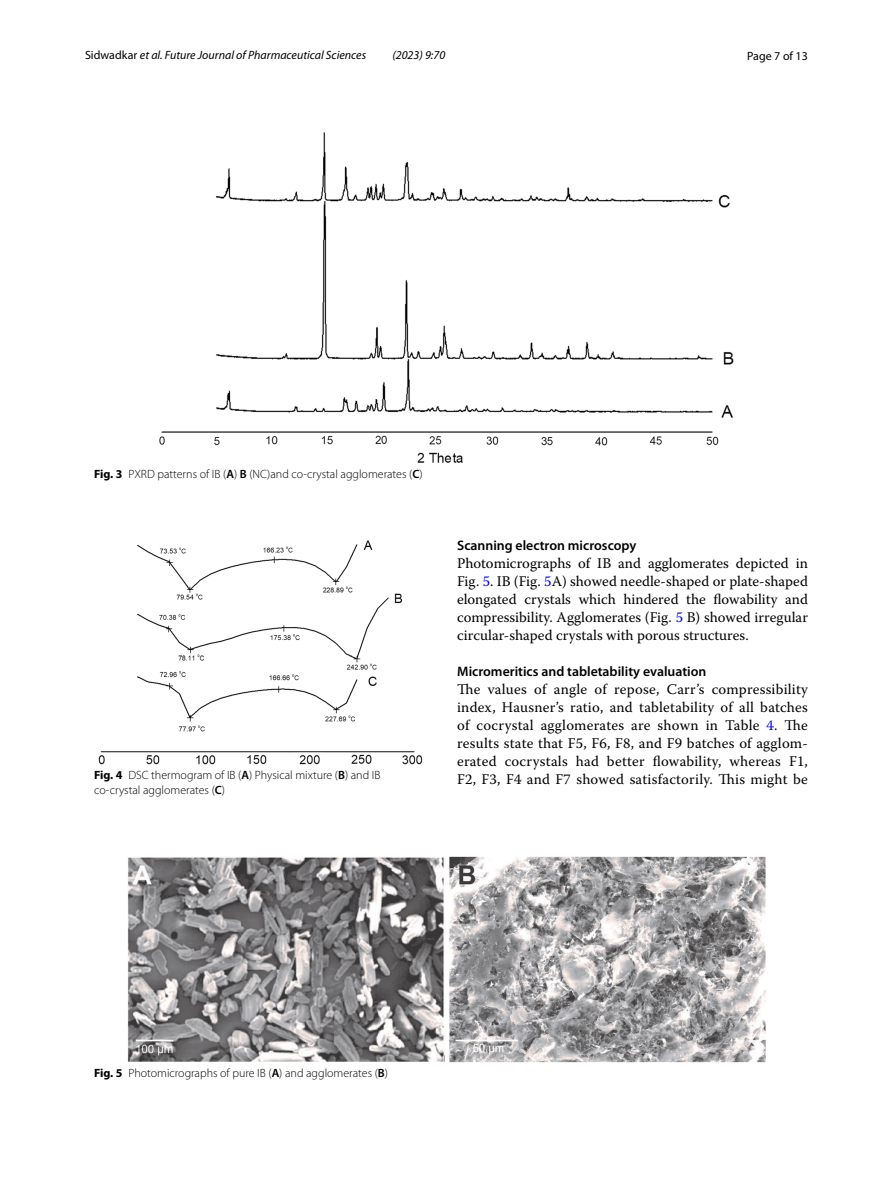
<style>
.page{position:relative;width:893px;height:1187px;background:#fff}
.page>*{position:absolute;margin:0;border:0;box-sizing:border-box;transform-origin:0 0}
.t1{font:14.7px/18px "Warnock Pro";letter-spacing:.01em;color:#000;text-align:justify}
.t2{font:600 13.8px "Myriad Pro";color:#000}
.t3{font:300 12px/15px "Myriad Pro";color:#000}
.t4{font:italic 12px "Myriad Pro";color:#000}
.t5{font:12px "Myriad Pro";color:#000}
.s1{font-style:normal}
.s2{font-weight:700}
.s3{font-weight:600}
.s4{color:#00f}
</style>
<div class="page">
<img style="left:159px;top:133px;width:574px;height:330px">
<img style="left:99px;top:540px;width:323px;height:224px">
<img style="left:127px;top:856px;width:638px;height:205px">
<p class="t4" style="left:85px;top:48px;width:283px"><span class="s1">Sidwadkar</span> et al. Future Journal of Pharmaceutical Sciences</p>
<p class="t4" style="left:392px;top:48px;width:54px">(2023) 9:70</p>
<p class="t5" style="left:747px;top:48px;width:62px">Page 7 of 13</p>
<p class="t3" style="left:94px;top:466px;width:330px"><span class="s2">Fig. 3</span> PXRD patterns of IB (<span class="s3">A</span>) <span class="s3">B</span> (NC)and co-crystal agglomerates (<span class="s3">C</span>)</p>
<p class="t3" style="left:94px;top:767px;width:288px"><span class="s2">Fig. 4</span> DSC thermogram of IB (<span class="s3">A</span>) Physical mixture (<span class="s3">B</span>) and IB co-crystal agglomerates (<span class="s3">C</span>)</p>
<p class="t2" style="left:457px;top:536px;width:181px">Scanning electron microscopy</p>
<p class="t1" style="left:457px;top:553px;width:352px">Photomicrographs of IB and agglomerates depicted in Fig. <span class="s4">5</span>. IB (Fig. <span class="s4">5</span>A) showed needle-shaped or plate-shaped elongated crystals which hindered the flowability and compressibility. Agglomerates (Fig. <span class="s4">5</span> B) showed irregular circular-shaped crystals with porous structures.</p>
<p class="t2" style="left:457px;top:662px;width:251px">Micromeritics and tabletability evaluation</p>
<p class="t1" style="left:457px;top:679px;width:352px">The values of angle of repose, Carr’s compressibility index, Hausner’s ratio, and tabletability of all batches of cocrystal agglomerates are shown in Table <span class="s4">4</span>. The results state that F5, F6, F8, and F9 batches of agglom&shy;erated cocrystals had better flowability, whereas F1, F2, F3, F4 and F7 showed satisfactorily. This might be</p>
<p class="t3" style="left:94px;top:1065px;width:295px"><span class="s2">Fig. 5</span> Photomicrographs of pure IB (<span class="s3">A</span>) and agglomerates (<span class="s3">B</span>)</p>
</div>
